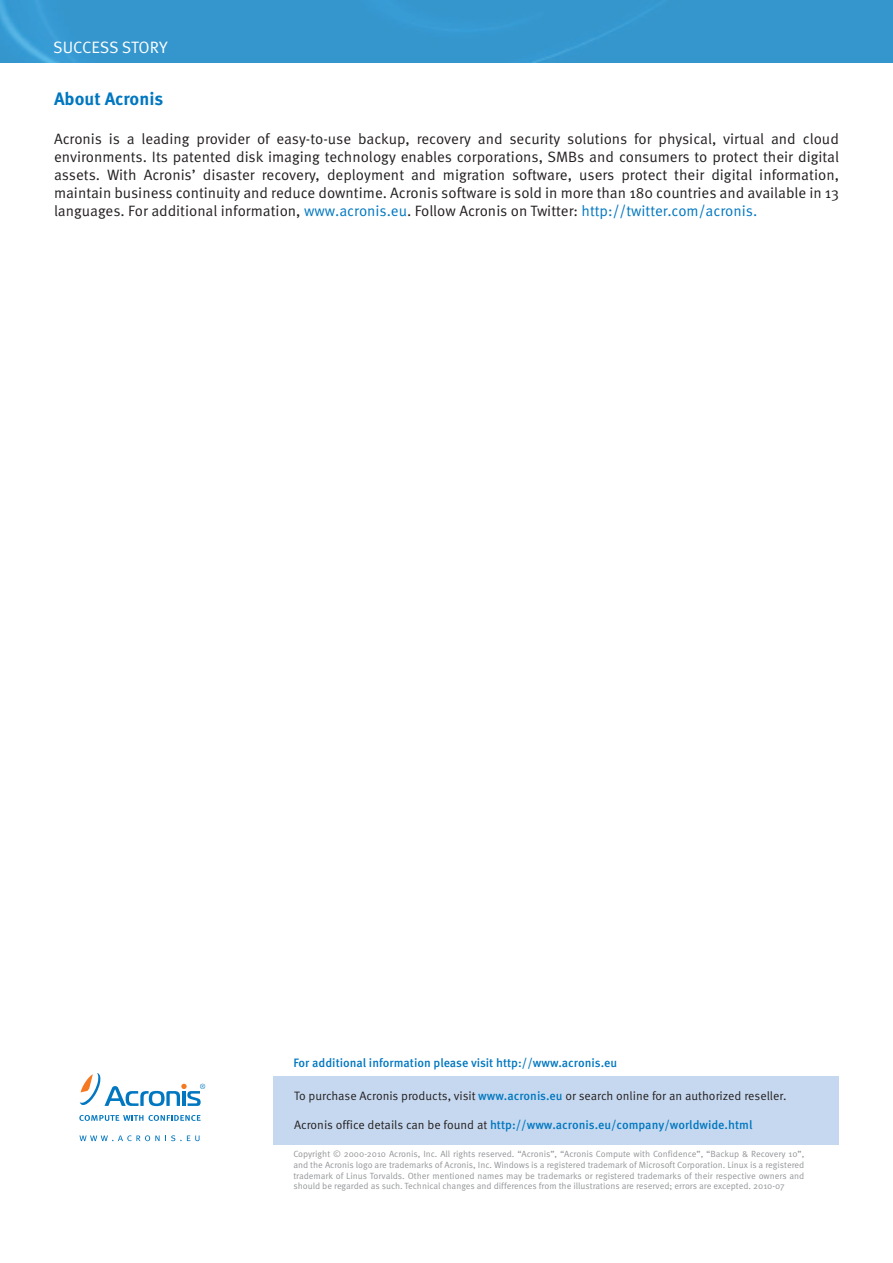
<style>
.page{position:relative;width:893px;height:1263px;background:#fff}
.page>*{position:absolute;margin:0;border:0;box-sizing:border-box;transform-origin:0 0}
.t1{font:700 18px "Meta Pro";color:#0077c0}
.t2{font:16.5px "Meta Pro";letter-spacing:-.01em;color:#fff}
.t3{font:15px/18px "Meta Pro";color:#231f20;text-align:justify}
.addreses{font:12.15px "Meta Pro";color:#231f20}
.addreses-2{font:500 12.15px "Meta Pro";color:#0077c0}
.body_bold{font:500 12.15px "Meta Pro";color:#0077c0}
.body_text{font:9px/10.8px "Meta Pro";color:#939598;text-align:justify}
.s1{color:#0077c0}
.s2{font-weight:500;color:#0077c0}
.s3{font-weight:400;color:#231f20}
</style>
<div class="page">
<div style="left:0;top:0;width:893px;height:62px;background:#3596cd"></div>
<div style="left:274px;top:1076px;width:565px;height:68px;background:#c6d8ef"></div>
<svg style="left:80px;top:1073px;width:125px;height:33px"></svg>
<svg style="left:79px;top:1115px;width:122px;height:6px"></svg>
<svg style="left:79px;top:1135px;width:121px;height:6px"></svg>
<p class="t2" style="left:53px;top:36px;width:116px">SUCCESS STORY</p>
<p class="t1" style="left:54px;top:87px;width:111px">About Acronis</p>
<p class="t3" style="left:54px;top:131px;width:787px">Acronis is a leading provider of easy-to-use backup, recovery and security solutions for physical, virtual and cloud environments. Its patented disk imaging technology enables corporations, SMBs and consumers to protect their digital assets. With Acronis’ disaster recovery, deployment and migration software, users protect their digital information, maintain business continuity and reduce downtime. Acronis software is sold in more than 180 countries and available in 13 languages. For additional information, <span class="s1">www.acronis.eu</span>. Follow Acronis on Twitter: <span class="s1">http://twitter.com/acronis.</span></p>
<p class="body_bold" style="left:293px;top:1055px;width:325px">For additional information please visit http://www.acronis.eu</p>
<p class="addreses" style="left:294px;top:1088px;width:494px">To purchase Acronis products, visit <span class="s2">www.acronis.eu</span> or search online for an authorized reseller.</p>
<p class="addreses-2" style="left:294px;top:1117px;width:460px"><span class="s3">Acronis office details can be found at</span> http://www.acronis.eu/company/worldwide.html</p>
<p class="body_text" style="left:293px;top:1149px;width:512px">Copyright © 2000-2010 Acronis, Inc. All rights reserved. “Acronis”, “Acronis Compute with Confidence”, “Backup &amp; Recovery 10”, and the Acronis logo are trademarks of Acronis, Inc. Windows is a registered trademark of Microsoft Corporation. Linux is a registered trademark of Linus Torvalds. Other mentioned names may be trademarks or registered trademarks of their respective owners and should be regarded as such. Technical changes and differences from the illustrations are reserved; errors are excepted. 2010-07</p>
</div>
